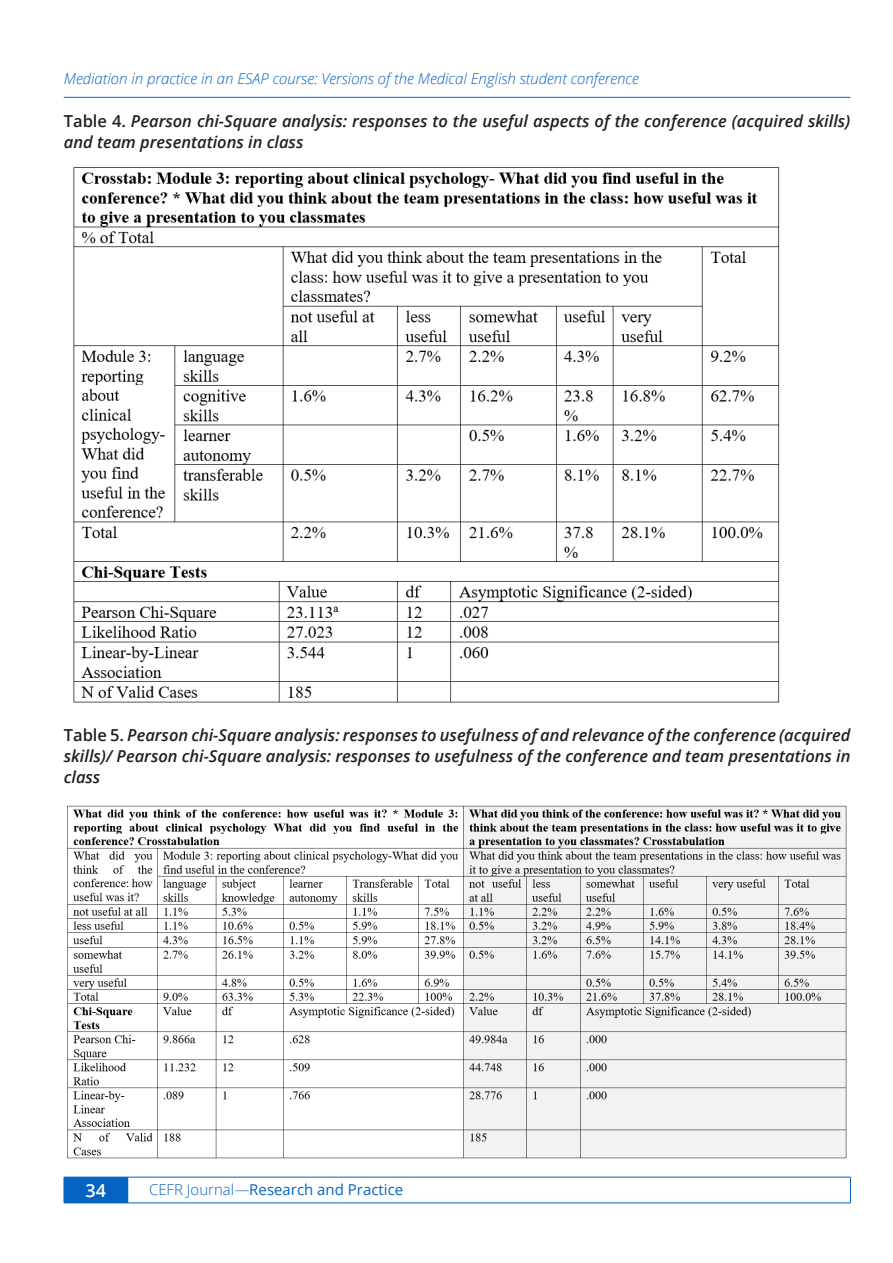
<style>
.page{position:relative;width:893px;height:1263px;background:#fff}
.page>*{position:absolute;margin:0;border:0;box-sizing:border-box;transform-origin:0 0}
.t1{font:600 18px "Open Sans";color:#fff}
.Header_-_Table{font:italic 600 16.5px/21px "Open Sans";color:#231f20}
.t2{font:italic 300 15px "Open Sans";color:#0563c1}
.t3{font:15px "Open Sans";color:#0563c1}
.s1{font-style:normal}
.s2{font-weight:300}
</style>
<div class="page">
<div style="left:64px;top:1177px;width:64px;height:26px;background:#0563c1"></div>
<hr style="left:128px;top:1177px;width:723px;height:1px;background:#0563c1">
<svg style="left:850px;top:1177px;width:1px;height:25px"></svg>
<hr style="left:128px;top:1202px;width:723px;height:1px;background:#0563c1">
<hr style="left:64px;top:97px;width:786px;height:1px;background:#0563c1">
<img style="left:73px;top:167px;width:707px;height:536px">
<img style="left:67px;top:805px;width:780px;height:354px">
<p class="t2" style="left:64px;top:68px;width:577px">Mediation in practice in an ESAP course: Versions of the Medical English student conference</p>
<p class="Header_-_Table" style="left:64px;top:111px;width:788px"><span class="s1">Table 4.</span> Pearson chi-Square analysis: responses to the useful aspects of the conference (acquired skills) and team presentations in class</p>
<p class="Header_-_Table" style="left:64px;top:724px;width:788px;text-align:justify"><span class="s1">Table 5.</span> Pearson chi-Square analysis: responses to usefulness of and relevance of the conference (acquired skills)/ Pearson chi-Square analysis: responses to usefulness of the conference and team presentations in class</p>
<p class="t1" style="left:86px;top:1178px;width:22px">34</p>
<p class="t3" style="left:149px;top:1179px;width:256px"><span class="s2">CEFR Journal—</span>Research and Practice</p>
</div>
